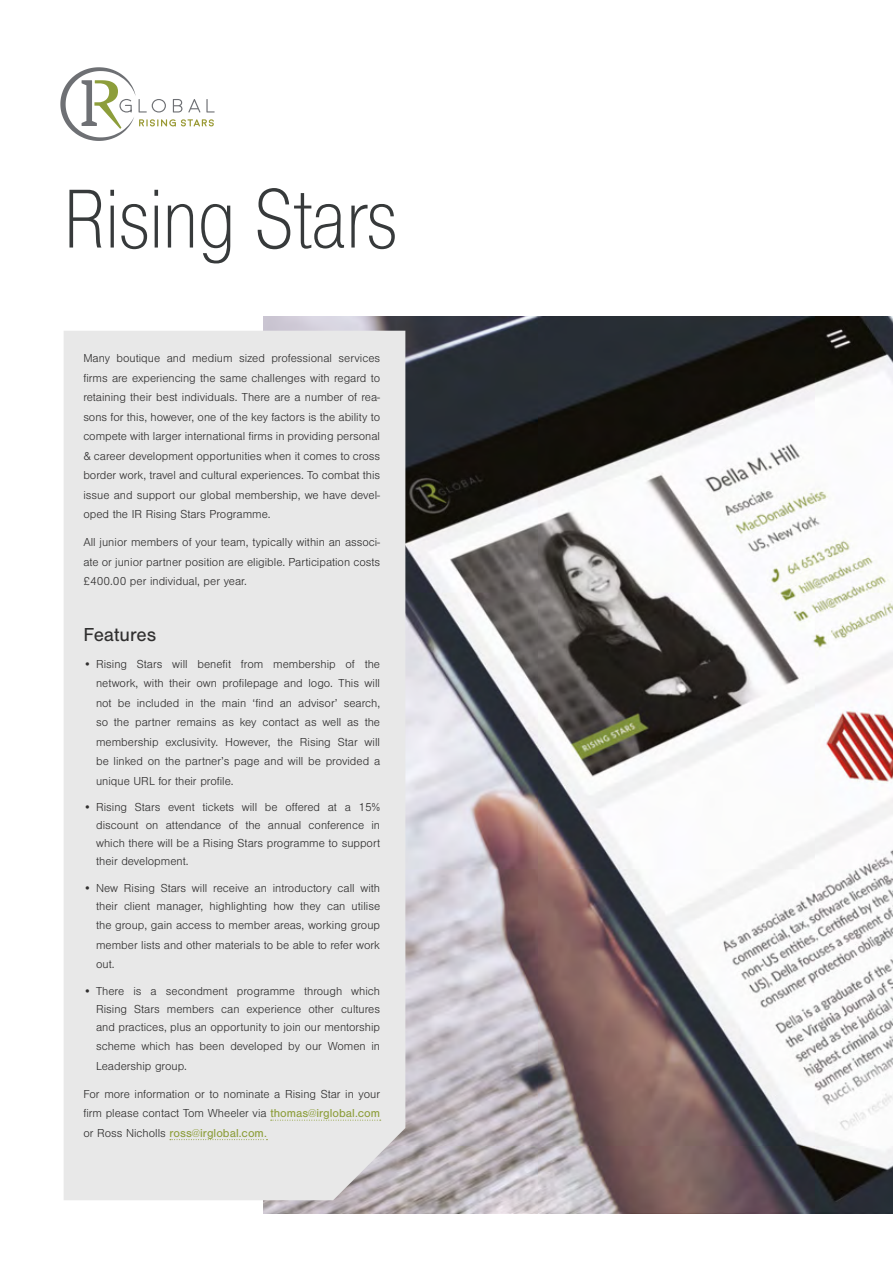
<style>
.page{position:relative;width:893px;height:1263px;background:#fff}
.page>*{position:absolute;margin:0;border:0;box-sizing:border-box;transform-origin:0 0}
.t1{font:200 82.5px "Pragmatica Cond";color:#373a3b}
.t2{font:19.5px "Nimbus San";color:#302f2f}
.t3{font:300 12px/19.5px "Nimbus San";color:#302f2f;text-align:justify}
.s1{font-weight:400;color:#8d9e3b}
</style>
<div class="page">
<img style="left:264px;top:317px;width:629px;height:896px">
<div style="left:64px;top:331px;width:341px;height:869px;background:#e8e8e8"></div>
<svg style="left:60px;top:67px;width:155px;height:74px"></svg>
<svg style="left:271px;top:1120px;width:110px;height:1px"></svg>
<svg style="left:170px;top:1139px;width:97px;height:1px"></svg>
<h1 class="t1" style="left:64px;top:171px;width:335px">Rising Stars</h1>
<p class="t3" style="left:83px;top:349px;width:298px">Many boutique and medium sized professional services firms are experiencing the same challenges with regard to retaining their best individuals. There are a number of rea&shy;sons for this, however, one of the key factors is the ability to compete with larger international firms in providing personal &amp; career development opportunities when it comes to cross border work, travel and cultural experiences. To combat this issue and support our global membership, we have devel&shy;oped the IR Rising Stars Programme.</p>
<p class="t3" style="left:83px;top:533px;width:298px">All junior members of your team, typically within an associ&shy;ate or junior partner position are eligible. Participation costs £400.00 per individual, per year.</p>
<h2 class="t2" style="left:83px;top:624px;width:75px">Features</h2>
<p class="t3" style="left:96px;top:654px;width:286px;text-indent:-13px">• Rising Stars will benefit from membership of the network, with their own profilepage and logo. This will not be included in the main ‘find an advisor’ search, so the partner remains as key contact as well as the membership exclusivity. However, the Rising Star will be linked on the partner’s page and will be provided a unique URL for their profile.</p>
<p class="t3" style="left:96px;top:798px;width:286px;line-height:18px;text-indent:-13px">• Rising Stars event tickets will be offered at a 15% discount on attendance of the annual conference in which there will be a Rising Stars programme to support their development.</p>
<p class="t3" style="left:83px;top:879px;width:298px;line-height:18px;text-align:right">• New Rising Stars will receive an introductory call with their client manager, highlighting how they can utilise</p>
<p class="t3" style="left:96px;top:916px;width:286px">the group, gain access to member areas, working group member lists and other materials to be able to refer work out.</p>
<p class="t3" style="left:96px;top:982px;width:286px;line-height:18px;text-indent:-13px">• There is a secondment programme through which Rising Stars members can experience other cultures and practices, plus an opportunity to join our mentorship</p>
<p class="t3" style="left:96px;top:1037px;width:286px">scheme which has been developed by our Women in<br>Leadership group.</p>
<p class="t3" style="left:83px;top:1084px;width:298px">For more information or to nominate a Rising Star in your firm please contact Tom Wheeler via <span class="s1">thomas@irglobal.com </span>or Ross Nicholls <span class="s1">ross@irglobal.com.</span></p>
</div>
